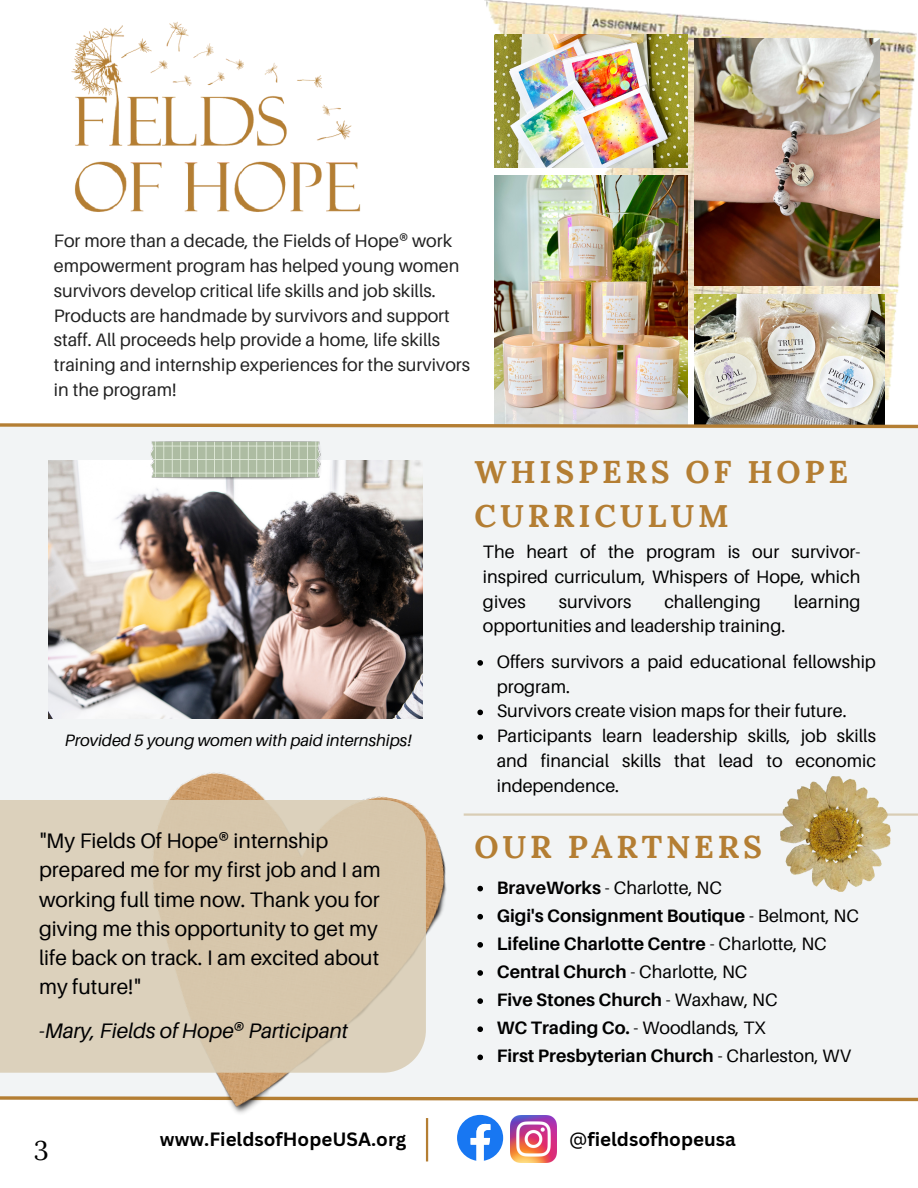
<style>
.page{position:relative;width:918px;height:1188px;background:#f2f4f5}
.page>*{position:absolute;margin:0;border:0;box-sizing:border-box;transform-origin:0 0}
.t1{font:700 31.5px/43.8px "Lora";letter-spacing:.12em;color:#b47e33}
.t2{font:27px "Lora";color:#000}
.t3{font:21px/29.2px "Aileron";color:#000001}
.t4{font:italic 21px "Aileron";color:#000001}
.t5{font:700 18.75px "Canva Sans";color:#000}
.t6{font:18px/24.8px "Aileron";color:#000;text-align:justify}
.t7{font:18px/24.8px "Aileron";color:#222}
.t8{font:700 18px "Aileron";color:#000}
.t9{font:italic 16.5px "Aileron";color:#000}
.s1{font-weight:700}
.s2{font-weight:400}
</style>
<div class="page">
<div style="left:0;top:0;width:918px;height:426px;background:#fff"></div>
<img style="left:71px;top:21px;width:290px;height:191px">
<img style="left:485px;top:0;width:432px;height:400px">
<div style="left:0;top:1100px;width:918px;height:88px;background:#fff"></div>
<svg style="left:0;top:1096px;width:918px;height:6px"></svg>
<img style="left:105px;top:772px;width:361px;height:378px">
<hr style="left:464px;top:813px;width:454px;height:3px;background:#d9cdb5">
<svg style="left:0;top:800px;width:426px;height:273px;background:#d9cbb3"></svg>
<img style="left:694px;top:295px;width:190px;height:127px">
<img style="left:494px;top:35px;width:194px;height:132px">
<img style="left:494px;top:176px;width:194px;height:246px">
<img style="left:694px;top:38px;width:185px;height:248px">
<img style="left:510px;top:1116px;width:46px;height:46px">
<svg style="left:457px;top:1115px;width:46px;height:46px"></svg>
<svg style="left:477px;top:660px;width:6px;height:6px"></svg>
<svg style="left:477px;top:710px;width:6px;height:5px"></svg>
<svg style="left:477px;top:734px;width:6px;height:6px"></svg>
<img style="left:49px;top:461px;width:373px;height:257px">
<img style="left:150px;top:442px;width:171px;height:38px">
<svg style="left:477px;top:886px;width:6px;height:5px"></svg>
<svg style="left:477px;top:914px;width:6px;height:6px"></svg>
<svg style="left:477px;top:942px;width:6px;height:6px"></svg>
<svg style="left:477px;top:970px;width:6px;height:6px"></svg>
<svg style="left:477px;top:998px;width:6px;height:6px"></svg>
<svg style="left:477px;top:1026px;width:6px;height:6px"></svg>
<svg style="left:477px;top:1055px;width:6px;height:5px"></svg>
<img style="left:781px;top:777px;width:110px;height:115px">
<svg style="left:0;top:422px;width:918px;height:7px"></svg>
<hr style="left:426px;top:1118px;width:2px;height:43px;background:#b47e33">
<h2 class="t7" style="left:54px;top:228px;width:418px">For more than a decade, the Fields of Hope® work empowerment program has helped young women survivors develop critical life skills and job skills.<br>Products are handmade by survivors and support staff. All proceeds help provide a home, life skills training and internship experiences for the survivors in the program!</h2>
<h4 class="t1" style="left:475px;top:450px;width:375px">WHISPERS OF HOPE<br>CURRICULUM</h4>
<p class="t9" style="left:65px;top:730px;width:348px">Provided 5 young women with paid internships!</p>
<p class="t3" style="left:39px;top:826px;width:343px">"My Fields Of Hope® internship prepared me for my first job and I am working full time now. Thank you for giving me this opportunity to get my life back on track. I am excited about my future!"</p>
<h2 class="t4" style="left:39px;top:1018px;width:311px">-Mary, Fields of Hope® Participant</h2>
<p class="t6" style="left:483px;top:539px;width:379px">The heart of the program is our survivor&shy;inspired curriculum, Whispers of Hope, which gives</p>
<p class="t6" style="left:559px;top:589px;width:74px">survivors</p>
<p class="t6" style="left:664px;top:589px;width:98px">challenging</p>
<p class="t6" style="left:794px;top:589px;width:68px">learning</p>
<p class="t6" style="left:483px;top:613px;width:304px">opportunities and leadership training.</p>
<p class="t6" style="left:497px;top:649px;width:381px">Offers survivors a paid educational fellowship program.</p>
<p class="t6" style="left:497px;top:698px;width:351px">Survivors create vision maps for their future.</p>
<p class="t6" style="left:497px;top:723px;width:381px">Participants learn leadership skills, job skills and financial skills that lead to economic independence.</p>
<p class="t1" style="left:475px;top:825px;width:289px">OUR PARTNERS</p>
<h1 class="t6" style="left:497px;top:875px;width:227px"><span class="s1">BraveWorks</span> - Charlotte, NC</h1>
<p class="t8" style="left:497px;top:904px;width:364px">Gigi's Consignment Boutique <span class="s2">- Belmont, NC</span></p>
<p class="t8" style="left:497px;top:932px;width:332px">Lifeline Charlotte Centre <span class="s2">- Charlotte, NC</span></p>
<p class="t8" style="left:497px;top:961px;width:252px">Central Church <span class="s2">- Charlotte, NC</span></p>
<p class="t8" style="left:497px;top:989px;width:283px">Five Stones Church <span class="s2">- Waxhaw, NC</span></p>
<p class="t6" style="left:497px;top:1015px;width:271px"><span class="s1">WC Trading Co.</span> - Woodlands, TX</p>
<p class="t8" style="left:497px;top:1045px;width:356px">First Presbyterian Church <span class="s2">- Charleston, WV</span></p>
<p class="t2" style="left:34px;top:1133px;width:17px">3</p>
<p class="t5" style="left:160px;top:1126px;width:248px">www.FieldsofHopeUSA.org</p>
<h1 class="t5" style="left:569px;top:1126px;width:168px"><span class="s2">@</span>fieldsofhopeusa</h1>
</div>
